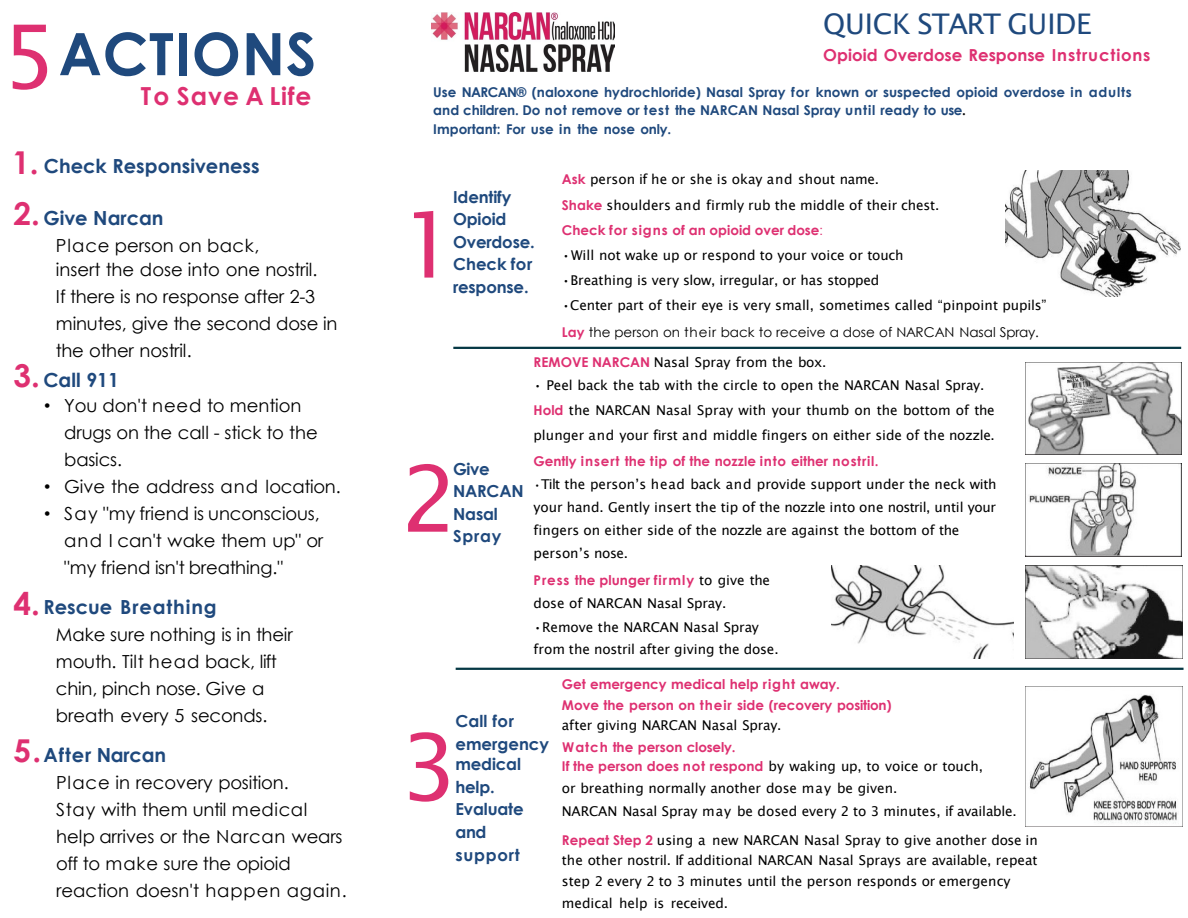
<style>
.page{position:relative;width:1188px;height:918px;background:#fff}
.page>*{position:absolute;margin:0;border:0;box-sizing:border-box;transform-origin:0 0}
.t1{font:91.5px "Lucida Sans";color:#de3071}
.t2{font:87.9px "Lucida Sans";color:#de3071}
.t3{font:700 58.5px "Century Gothic";letter-spacing:.015em;color:#1f497d}
.t4{font:28.5px "Lucida Sans";letter-spacing:-.015em;color:#1f497d}
.t5{font:700 24.9px "Century Gothic";letter-spacing:.04em;color:#de3071}
.t6{font:700 19.5px "Century Gothic";color:#1f497d}
.t7{font:700 19.5px "Century Gothic";letter-spacing:.045em;color:#1f497d}
.t8{font:18px/27px "Century Gothic";letter-spacing:-.005em;color:#000}
.t9{font:18px "Century Gothic";letter-spacing:.025em;color:#000}
.t10{font:700 16.5px/22.6px "Century Gothic";letter-spacing:-.01em;color:#1f497d}
.t11{font:700 16.5px "Century Gothic";color:#de3071}
.t12{font:700 16.5px/22.5px "Century Gothic";letter-spacing:.015em;color:#1f497d}
.t13{font:13.5px/23.1px "Lucida Sans Unicode";color:#000}
.t14{font:700 13.5px/18px "Century Gothic";color:#1f497d}
.t15{font:700 13.5px "Century Gothic";color:#de3071}
.t16{font:13.5px "Century Gothic";color:#000}
.s1{font-size:31.5px;color:#de3071}
.s2{font-family:"Arial"}
.s3{color:#000}
.s4{font-family:"Century Gothic";font-weight:700;color:#de3071}
.s5{font-family:"Lucida Sans Unicode";font-weight:400}
.s6{font-weight:700;color:#de3172}
.s7{font-size:12px}
</style>
<div class="page">
<img style="left:431px;top:13px;width:184px;height:58px">
<img style="left:1005px;top:170px;width:176px;height:126px">
<img style="left:1025px;top:362px;width:157px;height:93px">
<img style="left:1025px;top:464px;width:157px;height:93px">
<img style="left:1025px;top:566px;width:158px;height:93px">
<img style="left:832px;top:566px;width:182px;height:93px">
<img style="left:1025px;top:687px;width:153px;height:139px">
<hr style="left:456px;top:668px;width:728px;height:2px;background:#053844">
<hr style="left:453px;top:347px;width:728px;height:2px;background:#053844">
<h2 class="t2" style="left:2px;top:7px;width:57px">5</h2>
<h2 class="t3" style="left:59px;top:10px;width:259px">ACTIONS</h2>
<p class="t5" style="left:141px;top:78px;width:172px">To Save A Life</p>
<p class="t6" style="left:12px;top:151px;width:249px"><span class="s1">1.</span> Check Responsiveness</p>
<p class="t6" style="left:14px;top:203px;width:152px"><span class="s1">2.</span> Give Narcan</p>
<p class="t9" style="left:56px;top:233px;width:205px">Place person on back,</p>
<p class="t8" style="left:56px;top:256px;width:263px">insert the dose into one nostril.</p>
<p class="t8" style="left:56px;top:283px;width:283px">If there is no response after 2-3 minutes, give the second dose in the other nostril.</p>
<p class="t6" style="left:14px;top:365px;width:107px"><span class="s1">3.</span> Call 911</p>
<p class="t8" style="left:64px;top:392px;width:255px;text-indent:-20px"><span class="s2">•</span> You don't need to mention drugs on the call - stick to the basics.</p>
<p class="t8" style="left:44px;top:473px;width:298px"><span class="s2">•</span> Give the address and location.</p>
<p class="t8" style="left:64px;top:500px;width:260px;text-indent:-20px"><span class="s2">•</span> Say "my friend is unconscious, and I can't wake them up" or "my friend isn't breathing."</p>
<p class="t7" style="left:14px;top:592px;width:205px"><span class="s1">4.</span> Rescue Breathing</p>
<p class="t8" style="left:56px;top:620px;width:238px">Make sure nothing is in their mouth. Tilt head back, lift chin, pinch nose. Give a breath every 5 seconds.</p>
<p class="t6" style="left:14px;top:740px;width:154px"><span class="s1">5.</span>After Narcan</p>
<p class="t8" style="left:56px;top:768px;width:253px">Place in recovery position.<br>Stay with them until medical</p>
<p class="t8" style="left:56px;top:822px;width:292px">help arrives or the Narcan wears off to make sure the opioid reaction doesn't happen again.</p>
<p class="t4" style="left:823px;top:8px;width:270px">QUICK START GUIDE</p>
<p class="t11" style="left:823px;top:43px;width:329px">Opioid Overdose Response Instructions</p>
<p class="t14" style="left:433px;top:82px;width:700px">Use NARCAN® (naloxone hydrochloride) Nasal Spray for known or suspected opioid overdose in adults and children. Do not remove or test the NARCAN Nasal Spray until ready to use<span class="s3">.</span></p>
<p class="t14" style="left:433px;top:119px;width:240px">Important: For use in the nose only.</p>
<p class="t1" style="left:400px;top:193px;width:59px">1</p>
<p class="t10" style="left:453px;top:185px;width:83px">Identify<br>Opioid<br>Overdose.<br>Check for response.</p>
<p class="t13" style="left:562px;top:168px;width:319px"><span class="s4">Ask</span> person if he or she is okay and shout name.</p>
<p class="t13" style="left:562px;top:193px;width:379px"><span class="s4">Shake</span> shoulders and firmly rub the middle of their chest.</p>
<p class="t15" style="left:562px;top:220px;width:263px">Check for signs of an opioid over dose<span class="s5">:</span></p>
<p class="t13" style="left:562px;top:243px;width:343px">•Will not wake up or respond to your voice or touch</p>
<p class="t13" style="left:562px;top:268px;width:319px">•Breathing is very slow, irregular, or has stopped</p>
<p class="t13" style="left:562px;top:294px;width:486px">•Center part of their eye is very small, sometimes called “pinpoint pupils”</p>
<p class="t16" style="left:562px;top:322px;width:479px"><span class="s6">Lay</span> the person on their back to receive a dose of NARCAN Nasal Spray.</p>
<p class="t1" style="left:400px;top:447px;width:59px">2</p>
<p class="t10" style="left:453px;top:456px;width:72px">Give<br>NARCAN</p>
<p class="t12" style="left:453px;top:502px;width:50px">Nasal<br>Spray</p>
<p class="t13" style="left:534px;top:351px;width:294px"><span class="s4">REMOVE NARCAN</span> Nasal Spray from the box.</p>
<p class="t13" style="left:534px;top:374px;width:452px">• Peel back the tab with the circle to open the NARCAN Nasal Spray.</p>
<p class="t13" style="left:534px;top:398px;width:463px;line-height:25.3px;text-align:justify"><span class="s4">Hold</span> the NARCAN Nasal Spray with your thumb on the bottom of the plunger and your first and middle fingers on either side of the nozzle.<br><span class="s4">Gently insert the tip of the nozzle into either nostril.</span></p>
<p class="t13" style="left:534px;top:473px;width:465px"><span class="s7">•</span>Tilt the person’s head back and provide support under the neck with your hand. Gently insert the tip of the nozzle into one nostril, until your fingers on either side of the nozzle are against the bottom of the person’s nose.</p>
<p class="t13" style="left:534px;top:569px;width:238px;line-height:22.6px"><span class="s4">Press the plunger firmly</span> to give the dose of NARCAN Nasal Spray.</p>
<p class="t13" style="left:534px;top:616px;width:247px;line-height:22.5px">•Remove the NARCAN Nasal Spray from the nostril after giving the dose.</p>
<p class="t15" style="left:562px;top:674px;width:280px">Get emergency medical help right away.</p>
<p class="t15" style="left:562px;top:695px;width:331px">Move the person on their side (recovery position)</p>
<p class="t13" style="left:562px;top:713px;width:221px">after giving NARCAN Nasal Spray.</p>
<p class="t13" style="left:562px;top:755px;width:423px"><span class="s4">If the person does not respond</span> by waking up, to voice or touch,</p>
<p class="t13" style="left:562px;top:777px;width:337px">or breathing normally another dose may be given.</p>
<p class="t13" style="left:562px;top:799px;width:456px">NARCAN Nasal Spray may be dosed every 2 to 3 minutes, if available.</p>
<p class="t13" style="left:562px;top:829px;width:478px;line-height:21px"><span class="s4">Repeat Step 2</span> using a new NARCAN Nasal Spray to give another dose in the other nostril. If additional NARCAN Nasal Sprays are available, repeat step 2 every 2 to 3 minutes until the person responds or emergency medical help is received.</p>
<p class="t10" style="left:455px;top:709px;width:60px">Call for</p>
<p class="t15" style="left:456px;top:737px;width:282px"><sup>emergency</sup> Watch the person closely.</p>
<p class="t10" style="left:455px;top:752px;width:70px">medical help.<br>Evaluate and support</p>
<p class="t1" style="left:400px;top:715px;width:59px">3</p>
</div>
